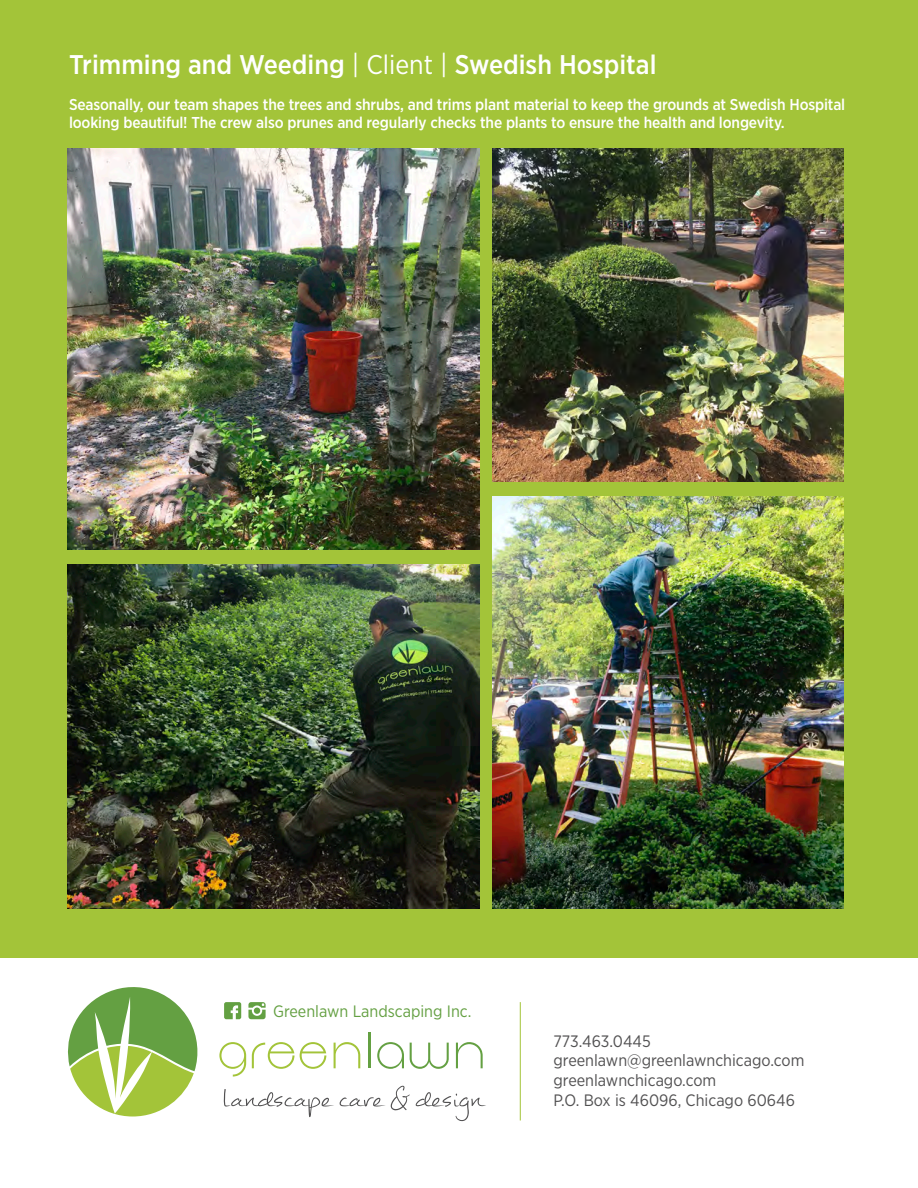
<style>
.page{position:relative;width:918px;height:1188px;background:#fff}
.page>*{position:absolute;margin:0;border:0;box-sizing:border-box;transform-origin:0 0}
.t1{font:54.75px "Mathilde";color:#525152}
.t2{font:500 27px "Gotham Narrow";color:#fff}
.t3{font:16.5px/19.8px "Gotham Narrow";color:#525152}
.t4{font:16.5px "Gotham Narrow";color:#64a042}
.t5{font:500 15.75px/18px "Gotham Narrow";letter-spacing:-.01em;color:#fff}
.s1{font-weight:400}
</style>
<div class="page">
<div style="left:0;top:0;width:918px;height:958px;background:#a3c439"></div>
<svg style="left:68px;top:987px;width:130px;height:130px"></svg>
<svg style="left:220px;top:1042px;width:26px;height:35px"></svg>
<svg style="left:252px;top:1042px;width:42px;height:27px"></svg>
<svg style="left:300px;top:1042px;width:26px;height:27px"></svg>
<svg style="left:334px;top:1042px;width:26px;height:26px"></svg>
<hr style="left:368px;top:1032px;width:2px;height:36px;background:#64a042">
<svg style="left:377px;top:1042px;width:27px;height:27px"></svg>
<svg style="left:410px;top:1043px;width:39px;height:26px"></svg>
<svg style="left:456px;top:1042px;width:27px;height:26px"></svg>
<svg style="left:224px;top:1002px;width:17px;height:17px"></svg>
<svg style="left:248px;top:1002px;width:18px;height:17px"></svg>
<hr style="left:520px;top:1002px;width:1px;height:118px;background:#a3c439">
<img style="left:68px;top:148px;width:411px;height:401px">
<img style="left:493px;top:497px;width:351px;height:411px">
<img style="left:68px;top:564px;width:411px;height:344px">
<img style="left:493px;top:148px;width:351px;height:334px">
<p class="t2" style="left:69px;top:48px;width:589px">Trimming and Weeding <span class="s1">| Client |</span> Swedish Hospital</p>
<p class="t5" style="left:69px;top:95px;width:778px">Seasonally, our team shapes the trees and shrubs, and trims plant material to keep the grounds at Swedish Hospital looking beautiful! The crew also prunes and regularly checks the plants to ensure the health and longevity.</p>
<p class="t4" style="left:273px;top:1001px;width:200px">Greenlawn Landscaping Inc.</p>
<p class="t1" style="left:223px;top:1056px;width:262px">landscape care &amp; design</p>
<p class="t3" style="left:554px;top:1030px;width:99px">773.463.0445</p>
<p class="t3" style="left:554px;top:1050px;width:252px">greenlawn@greenlawnchicago.com greenlawnchicago.com<br>P.O. Box is 46096, Chicago 60646</p>
</div>
